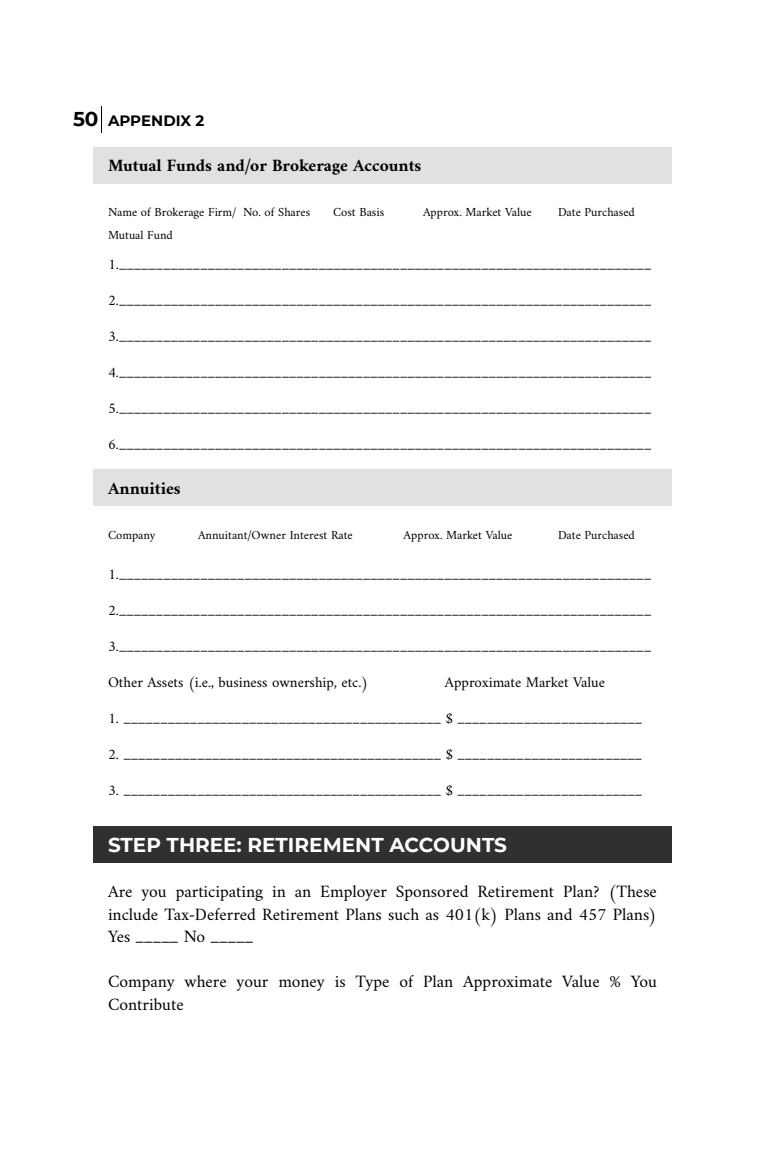
<style>
.page{position:relative;width:765px;height:1170px;background:#fff}
.page>*{position:absolute;margin:0;border:0;box-sizing:border-box;transform-origin:0 0}
.t1{font:700 20px "Montserrat";color:#fff}
.t2{font:700 20px "Montserrat";color:#000}
.t3{font:17.5px/22.5px "Amiri";color:#000;text-align:justify}
.t4{font:700 17.5px "Amiri";color:#000}
.t5{font:15px "Amiri";color:#000}
.t6{font:700 15px "Montserrat";color:#000}
.t7{font:12.5px "Amiri";color:#000}
</style>
<div class="page">
<div style="left:93px;top:826px;width:579px;height:36px;background:#313031"></div>
<div style="left:93px;top:148px;width:579px;height:36px;background:#e2e1e1"></div>
<div style="left:93px;top:470px;width:579px;height:36px;background:#e2e1e1"></div>
<svg style="left:101px;top:107px;width:1px;height:26px"></svg>
<h1 class="t2" style="left:73px;top:104px;width:27px">50</h1>
<p class="t6" style="left:108px;top:110px;width:98px">APPENDIX 2</p>
<p class="t4" style="left:108px;top:155px;width:315px">Mutual Funds and/or Brokerage Accounts</p>
<p class="t7" style="left:108px;top:205px;width:204px">Name of Brokerage Firm/ No. of Shares</p>
<p class="t7" style="left:333px;top:205px;width:53px">Cost Basis</p>
<p class="t7" style="left:423px;top:205px;width:110px">Approx. Market Value</p>
<p class="t7" style="left:558px;top:205px;width:78px">Date Purchased</p>
<p class="t7" style="left:108px;top:227px;width:66px">Mutual Fund</p>
<p class="t5" style="left:108px;top:255px;width:545px">1.________________________________________________________________________</p>
<p class="t5" style="left:108px;top:291px;width:545px">2.________________________________________________________________________</p>
<p class="t5" style="left:108px;top:327px;width:545px">3.________________________________________________________________________</p>
<p class="t5" style="left:108px;top:363px;width:545px">4.________________________________________________________________________</p>
<p class="t5" style="left:108px;top:399px;width:545px">5.________________________________________________________________________</p>
<p class="t5" style="left:108px;top:435px;width:545px">6.________________________________________________________________________</p>
<p class="t4" style="left:108px;top:477px;width:74px">Annuities</p>
<p class="t7" style="left:108px;top:527px;width:49px">Company</p>
<p class="t7" style="left:198px;top:527px;width:156px">Annuitant/Owner Interest Rate</p>
<p class="t7" style="left:404px;top:527px;width:110px">Approx. Market Value</p>
<p class="t7" style="left:558px;top:527px;width:78px">Date Purchased</p>
<p class="t5" style="left:108px;top:565px;width:545px">1.________________________________________________________________________</p>
<p class="t5" style="left:108px;top:601px;width:545px">2.________________________________________________________________________</p>
<p class="t5" style="left:108px;top:637px;width:545px">3.________________________________________________________________________</p>
<p class="t5" style="left:108px;top:673px;width:262px">Other Assets (i.e., business ownership, etc.)</p>
<p class="t5" style="left:445px;top:673px;width:162px">Approximate Market Value</p>
<p class="t5" style="left:108px;top:709px;width:536px">1. ___________________________________________ $ _________________________</p>
<p class="t5" style="left:108px;top:745px;width:536px">2. ___________________________________________ $ _________________________</p>
<p class="t5" style="left:108px;top:781px;width:536px">3. ___________________________________________ $ _________________________</p>
<h1 class="t1" style="left:108px;top:831px;width:401px">STEP THREE: RETIREMENT ACCOUNTS</h1>
<p class="t3" style="left:108px;top:880px;width:550px">Are you participating in an Employer Sponsored Retirement Plan? (These include Tax-Deferred Retirement Plans such as 401(k) Plans and 457 Plans)<br>Yes _____ No _____</p>
<p class="t3" style="left:108px;top:970px;width:550px">Company where your money is Type of Plan Approximate Value % You<br>Contribute</p>
</div>
